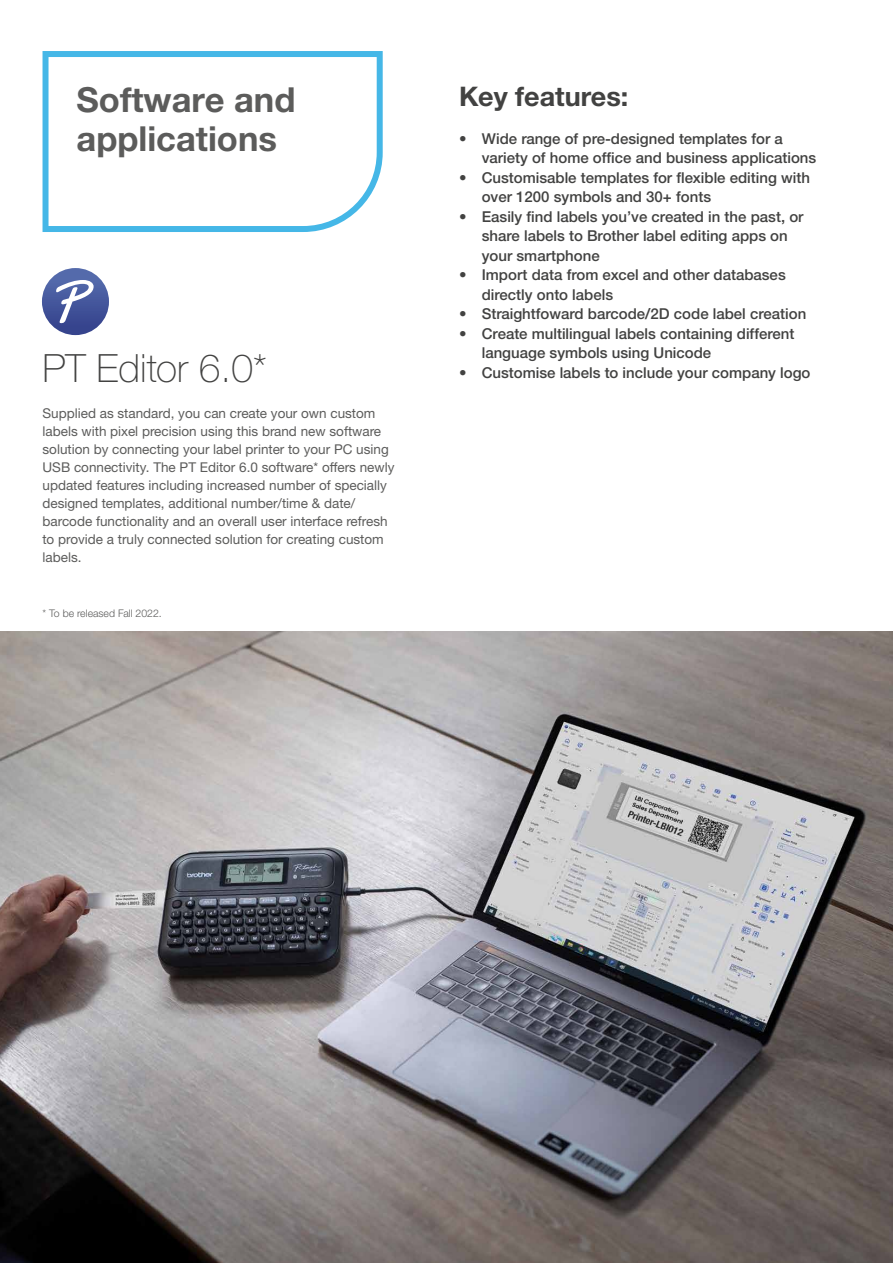
<style>
.page{position:relative;width:893px;height:1263px;background:#fff}
.page>*{position:absolute;margin:0;border:0;box-sizing:border-box;transform-origin:0 0}
.t1{font:100 39px "Helvetica Neue LTW1 G";color:#424241}
.t2{font:700 34.5px/39px "Helvetica Neue LTW1 G";color:#5c5c5b}
.t3{font:700 27px "Helvetica Neue LTW1 G";color:#424241}
.t4{font:500 15px/19.5px "Helvetica Neue LTW1 G";color:#424241}
.t5{font:13.5px/18px "Helvetica Neue LTW1 G";color:#5c5c5b}
.t6{font:300 10.5px "Helvetica Neue LTW1 G";color:#5c5c5b}
</style>
<div class="page">
<svg style="left:42px;top:51px;width:341px;height:181px"></svg>
<img style="left:0;top:631px;width:892px;height:632px">
<div style="left:42px;top:268px;width:67px;height:67px;background:linear-gradient(to bottom,#5970b0,#323f8a);border-radius:34px"></div>
<svg style="left:56px;top:280px;width:38px;height:43px"></svg>
<h2 class="t2" style="left:77px;top:80px;width:220px">Software and applications</h2>
<h1 class="t1" style="left:43px;top:345px;width:226px">PT Editor 6.0*</h1>
<p class="t5" style="left:43px;top:404px;width:353px">Supplied as standard, you can create your own custom labels with pixel precision using this brand new software solution by connecting your label printer to your PC using USB connectivity. The PT Editor 6.0 software* offers newly updated features including increased number of specially designed templates, additional number/time &amp; date/ barcode functionality and an overall user interface refresh to provide a truly connected solution for creating custom labels.</p>
<p class="t6" style="left:43px;top:607px;width:121px">* To be released Fall 2022.</p>
<h3 class="t3" style="left:459px;top:80px;width:171px">Key features:</h3>
<p class="t4" style="left:482px;top:129px;width:336px;text-indent:-22px">• Wide range of pre-designed templates for a variety of home office and business applications</p>
<p class="t4" style="left:482px;top:168px;width:330px;text-indent:-22px">• Customisable templates for flexible editing with over 1200 symbols and 30+ fonts</p>
<p class="t4" style="left:482px;top:207px;width:323px;text-indent:-22px">• Easily find labels you’ve created in the past, or share labels to Brother label editing apps on your smartphone</p>
<p class="t4" style="left:482px;top:265px;width:306px;text-indent:-22px">• Import data from excel and other databases directly onto labels</p>
<p class="t4" style="left:459px;top:304px;width:349px">• Straightfoward barcode/2D code label creation</p>
<p class="t4" style="left:482px;top:324px;width:314px;text-indent:-22px">• Create multilingual labels containing different language symbols using Unicode</p>
<p class="t4" style="left:459px;top:363px;width:353px">• Customise labels to include your company logo</p>
</div>
